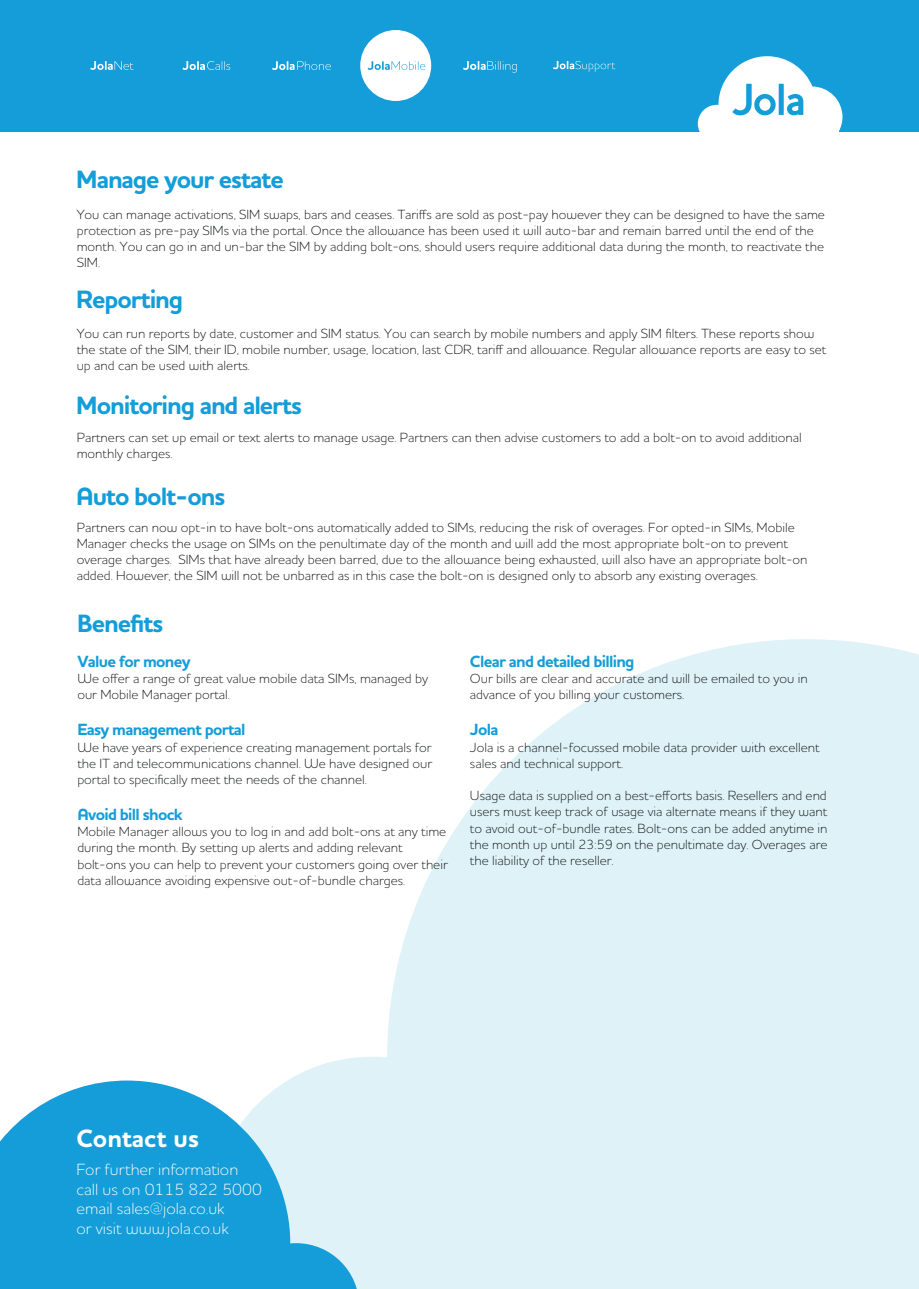
<style>
.page{position:relative;width:919px;height:1289px;background:#fff}
.page>*{position:absolute;margin:0;border:0;box-sizing:border-box;transform-origin:0 0}
.t1{font:700 25.5px "Houschka Pro";letter-spacing:-.04em;color:#149dd9}
.t2{font:700 25.5px "Houschka Pro";color:#fff}
.t3{font:300 16.5px/19.5px "Houschka Pro";color:#fff}
.t4{font:700 16.5px "Houschka Pro";letter-spacing:-.04em;color:#149dd9}
.t5{font:300 13.5px/16.2px "Houschka Pro";color:#111415}
</style>
<div class="page">
<svg style="left:289px;top:639px;width:629px;height:649px;fill:#def2f8"></svg>
<svg style="left:0;top:1080px;width:359px;height:208px;background:#4db5e1"></svg>
<div style="left:0;top:0;width:918px;height:132px;background:#149dd9"></div>
<svg style="left:90px;top:61px;width:44px;height:9px"></svg>
<svg style="left:182px;top:61px;width:48px;height:9px"></svg>
<div style="left:360px;top:30px;width:71px;height:71px;background:#fff;border-radius:50%"></div>
<svg style="left:367px;top:61px;width:58px;height:9px"></svg>
<svg style="left:272px;top:61px;width:59px;height:9px"></svg>
<svg style="left:463px;top:61px;width:53px;height:12px"></svg>
<svg style="left:553px;top:61px;width:62px;height:11px"></svg>
<svg style="left:697px;top:56px;width:145px;height:76px"></svg>
<div style="left:699px;top:127px;width:139px;height:11px;background:#fff"></div>
<h1 class="t1" style="left:76px;top:163px;width:209px">Manage your estate</h1>
<p class="t5" style="left:77px;top:206px;width:749px">You can manage activations, SIM swaps, bars and ceases. Tariffs are sold as post-pay however they can be designed to have the same protection as pre-pay SIMs via the portal. Once the allowance has been used it will auto-bar and remain barred until the end of the month. You can go in and un-bar the SIM by adding bolt-ons, should users require additional data during the month, to reactivate the SIM.</p>
<h1 class="t1" style="left:76px;top:283px;width:108px">Reporting</h1>
<p class="t5" style="left:77px;top:325px;width:751px">You can run reports by date, customer and SIM status. You can search by mobile numbers and apply SIM filters. These reports show the state of the SIM, their ID, mobile number, usage, location, last CDR, tariff and allowance. Regular allowance reports are easy to set up and can be used with alerts.</p>
<h1 class="t1" style="left:76px;top:389px;width:227px">Monitoring and alerts</h1>
<p class="t5" style="left:77px;top:429px;width:726px">Partners can set up email or text alerts to manage usage. Partners can then advise customers to add a bolt-on to avoid additional monthly charges.</p>
<h1 class="t1" style="left:76px;top:480px;width:151px">Auto bolt-ons</h1>
<p class="t5" style="left:77px;top:518px;width:732px">Partners can now opt-in to have bolt-ons automatically added to SIMs, reducing the risk of overages. For opted-in SIMs, Mobile Manager checks the usage on SIMs on the penultimate day of the month and will add the most appropriate bolt-on to prevent overage charges. SIMs that have already been barred, due to the allowance being exhausted, will also have an appropriate bolt-on added. However, the SIM will not be unbarred as in this case the bolt-on is designed only to absorb any existing overages.</p>
<h1 class="t1" style="left:77px;top:607px;width:88px">Benefits</h1>
<p class="t4" style="left:77px;top:650px;width:115px">Value for money</p>
<p class="t5" style="left:77px;top:670px;width:352px">We offer a range of great value mobile data SIMs, managed by our Mobile Manager portal.</p>
<p class="t4" style="left:77px;top:719px;width:170px">Easy management portal</p>
<p class="t5" style="left:77px;top:738px;width:356px;text-align:justify">We have years of experience creating management portals for the IT and telecommunications channel. We have designed our portal to specifically meet the needs of the channel.</p>
<p class="t4" style="left:77px;top:803px;width:107px">Avoid bill shock</p>
<p class="t5" style="left:77px;top:823px;width:372px">Mobile Manager allows you to log in and add bolt-ons at any time during the month. By setting up alerts and adding relevant bolt-ons you can help to prevent your customers going over their data allowance avoiding expensive out-of-bundle charges.</p>
<p class="t4" style="left:470px;top:650px;width:166px">Clear and detailed billing</p>
<p class="t5" style="left:470px;top:670px;width:339px">Our bills are clear and accurate and will be emailed to you in advance of you billing your customers.</p>
<p class="t4" style="left:470px;top:719px;width:30px">Jola</p>
<p class="t5" style="left:470px;top:738px;width:351px">Jola is a channel-focussed mobile data provider with excellent sales and technical support.</p>
<p class="t5" style="left:470px;top:787px;width:359px;text-align:justify">Usage data is supplied on a best-efforts basis. Resellers and end users must keep track of usage via alternate means if they want to avoid out-of-bundle rates. Bolt-ons can be added anytime in the month up until 23:59 on the penultimate day. Overages are the liability of the reseller.</p>
<h1 class="t2" style="left:77px;top:1121px;width:124px">Contact us</h1>
<p class="t3" style="left:77px;top:1159px;width:187px">For further information call us on 0115 822 5000 email sales@jola.co.uk</p>
<p class="t3" style="left:77px;top:1217px;width:154px">or visit www.jola.co.uk</p>
</div>
